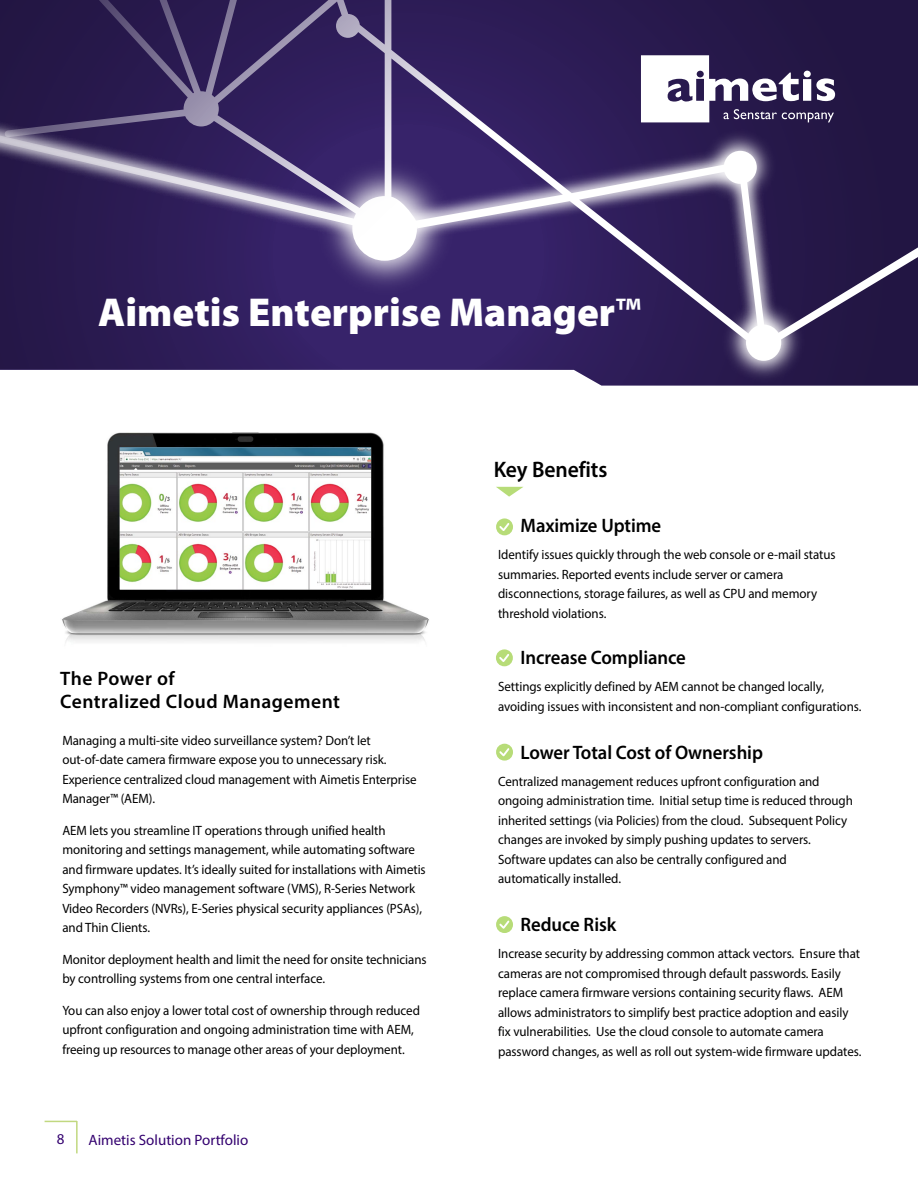
<style>
.page{position:relative;width:918px;height:1188px;background:#fff}
.page>*{position:absolute;margin:0;border:0;box-sizing:border-box;transform-origin:0 0}
.t1{font:900 40.5px "Myriad Pro";color:#fff}
.t2{font:600 22.5px "Myriad Pro";letter-spacing:-.005em;color:#000;scale:.96 1}
.t3{font:600 19.5px "Myriad Pro";letter-spacing:-.005em;color:#000;scale:.96 1}
.t4{font:600 19.5px/23.4px "Myriad Pro";letter-spacing:.025em;color:#000}
.t5{font:15px "Myriad Pro";color:#33006f}
.t6{font:13.5px/19.5px "Myriad Pro";letter-spacing:-.005em;color:#000;scale:.96 1}
.s1{font-weight:600}
</style>
<div class="page">
<hr style="left:45px;top:1121px;width:32px;height:1px;background:#c1d880">
<hr style="left:76px;top:1121px;width:2px;height:32px;background:#c1d880">
<svg style="left:0;top:361px;width:918px;height:25px"></svg>
<img style="left:685px;top:361px;width:157px;height:25px">
<svg style="left:0;top:0;width:918px;height:361px;background:#3f3065"></svg>
<div style="left:724px;top:151px;width:33px;height:33px;background:#fff;border-radius:50%"></div>
<svg style="left:496px;top:518px;width:17px;height:17px"></svg>
<svg style="left:496px;top:916px;width:17px;height:17px"></svg>
<svg style="left:496px;top:744px;width:17px;height:17px"></svg>
<svg style="left:496px;top:649px;width:17px;height:17px"></svg>
<svg style="left:496px;top:487px;width:27px;height:10px"></svg>
<svg style="left:641px;top:55px;width:194px;height:67px"></svg>
<img style="left:62px;top:432px;width:367px;height:211px">
<h1 class="t1" style="left:98px;top:290px;width:544px">Aimetis Enterprise Manager<span class="s1">™</span></h1>
<h3 class="t4" style="left:60px;top:666px;width:281px">The Power of<br>Centralized Cloud Management</h3>
<p class="t6" style="left:62px;top:731px;width:371px">Managing a multi-site video surveillance system? Don’t let out-of-date camera firmware expose you to unnecessary risk.<br>Experience centralized cloud management with Aimetis Enterprise Manager™ (AEM).</p>
<p class="t6" style="left:62px;top:820px;width:380px">AEM lets you streamline IT operations through unified health monitoring and settings management, while automating software and firmware updates. It’s ideally suited for installations with Aimetis Symphony™ video management software (VMS), R-Series Network Video Recorders (NVRs), E-Series physical security appliances (PSAs), and Thin Clients.</p>
<p class="t6" style="left:62px;top:949px;width:381px">Monitor deployment health and limit the need for onsite technicians by controlling systems from one central interface.</p>
<p class="t6" style="left:62px;top:1000px;width:374px">You can also enjoy a lower total cost of ownership through reduced upfront configuration and ongoing administration time with AEM, freeing up resources to manage other areas of your deployment.</p>
<p class="t5" style="left:57px;top:1130px;width:9px">8</p>
<p class="t5" style="left:89px;top:1130px;width:161px">Aimetis Solution Portfolio</p>
<h2 class="t2" style="left:494px;top:455px;width:120px">Key Benefits</h2>
<h3 class="t3" style="left:521px;top:513px;width:148px">Maximize Uptime</h3>
<p class="t6" style="left:498px;top:545px;width:353px">Identify issues quickly through the web console or e-mail status summaries. Reported events include server or camera disconnections, storage failures, as well as CPU and memory threshold violations.</p>
<h3 class="t3" style="left:521px;top:645px;width:174px">Increase Compliance</h3>
<p class="t6" style="left:498px;top:677px;width:380px">Settings explicitly defined by AEM cannot be changed locally, avoiding issues with inconsistent and non-compliant configurations.</p>
<h3 class="t3" style="left:521px;top:740px;width:254px">Lower Total Cost of Ownership</h3>
<p class="t6" style="left:498px;top:771px;width:371px">Centralized management reduces upfront configuration and ongoing administration time. Initial setup time is reduced through inherited settings (via Policies) from the cloud. Subsequent Policy changes are invoked by simply pushing updates to servers.<br>Software updates can also be centrally configured and automatically installed.</p>
<h3 class="t3" style="left:521px;top:912px;width:101px">Reduce Risk</h3>
<p class="t6" style="left:498px;top:944px;width:380px">Increase security by addressing common attack vectors. Ensure that cameras are not compromised through default passwords. Easily replace camera firmware versions containing security flaws. AEM allows administrators to simplify best practice adoption and easily fix vulnerabilities. Use the cloud console to automate camera password changes, as well as roll out system-wide firmware updates.</p>
</div>
